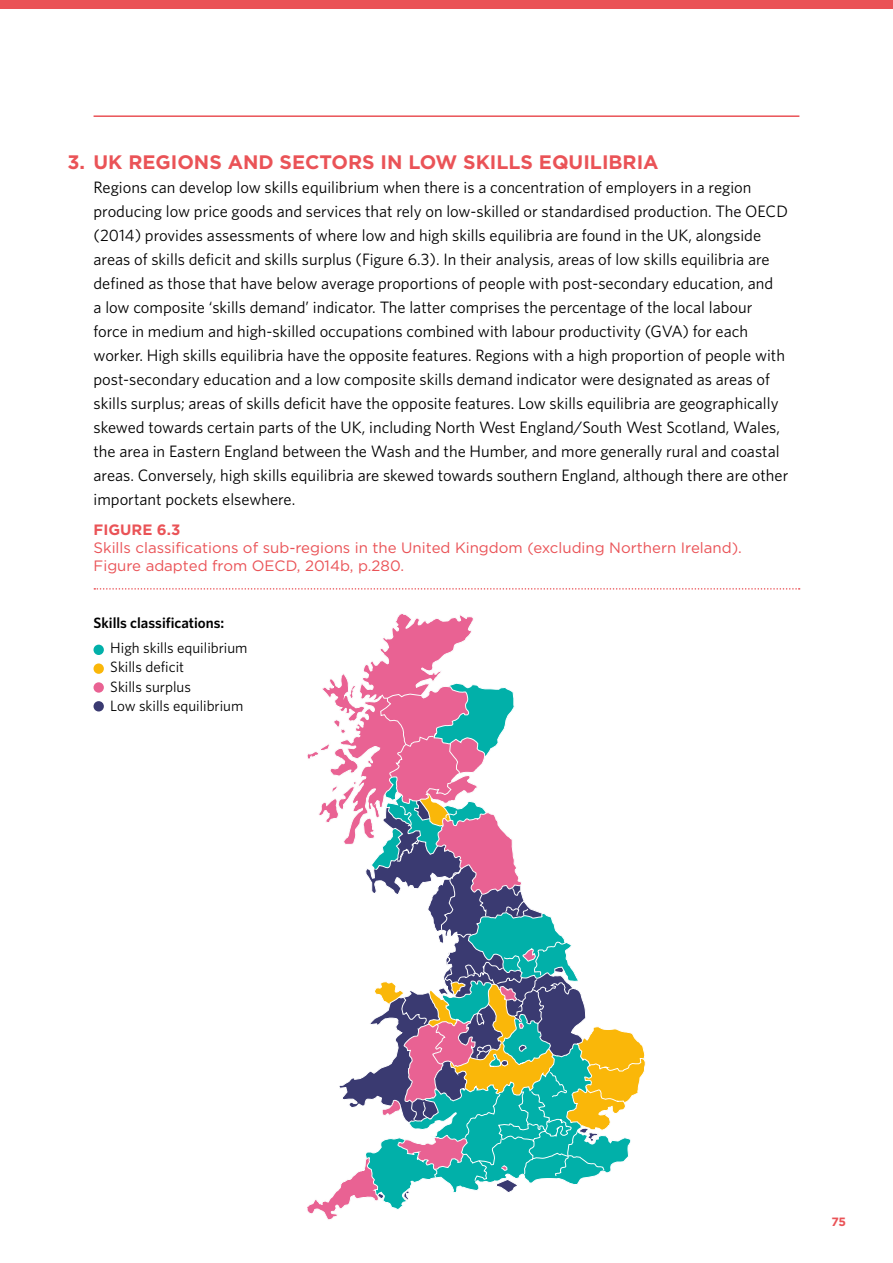
<style>
.page{position:relative;width:893px;height:1263px;background:#fff}
.page>*{position:absolute;margin:0;border:0;box-sizing:border-box;transform-origin:0 0}
.H2_-_Gotham{font:700 19.5px "Gotham";color:#ea5357}
.Body{font:16.5px/24px "Whitney HTF";color:#000}
.Figure_Title_-_no_no{font:15px/18px "Gotham";color:#ea5357}
.t1{font:15px/19.5px "Whitney HTF";color:#000}
.t2{font:600 15px "Whitney HTF";color:#000}
.Figure_Number{font:700 15px "Gotham";color:#ea5357}
.t3{font:700 12px "Gotham";color:#ea5357}
</style>
<div class="page">
<div style="left:0;top:0;width:893px;height:9px;background:#ea5357"></div>
<hr style="left:94px;top:115px;width:705px;height:2px;background:#ea5357">
<svg style="left:94px;top:588px;width:706px;height:2px"></svg>
<div style="left:94px;top:645px;width:10px;height:10px;background:#01b0a9;border-radius:50%"></div>
<div style="left:94px;top:663px;width:10px;height:11px;background:#fab709;border-radius:50%"></div>
<div style="left:94px;top:682px;width:10px;height:11px;background:#e96293;border-radius:50%"></div>
<div style="left:94px;top:701px;width:10px;height:10px;background:#3a3a71;border-radius:50%"></div>
<svg style="left:307px;top:614px;width:339px;height:606px"></svg>
<p class="H2_-_Gotham" style="left:67px;top:151px;width:593px">3. UK REGIONS AND SECTORS IN LOW SKILLS EQUILIBRIA</p>
<p class="Body" style="left:94px;top:175px;width:696px">Regions can develop low skills equilibrium when there is a concentration of employers in a region producing low price goods and services that rely on low-skilled or standardised production. The OECD (2014) provides assessments of where low and high skills equilibria are found in the UK, alongside areas of skills deficit and skills surplus (Figure 6.3). In their analysis, areas of low skills equilibria are defined as those that have below average proportions of people with post-secondary education, and<br>a low composite ‘skills demand’ indicator. The latter comprises the percentage of the local labour force in medium and high-skilled occupations combined with labour productivity (GVA) for each worker. High skills equilibria have the opposite features. Regions with a high proportion of people with post-secondary education and a low composite skills demand indicator were designated as areas of skills surplus; areas of skills deficit have the opposite features. Low skills equilibria are geographically skewed towards certain parts of the UK, including North West England/South West Scotland, Wales, the area in Eastern England between the Wash and the Humber, and more generally rural and coastal areas. Conversely, high skills equilibria are skewed towards southern England, although there are other important pockets elsewhere.</p>
<p class="Figure_Number" style="left:94px;top:521px;width:88px">FIGURE 6.3</p>
<p class="Figure_Title_-_no_no" style="left:94px;top:538px;width:650px">Skills classifications of sub-regions in the United Kingdom (excluding Northern Ireland).<br>Figure adapted from OECD, 2014b, p.280.</p>
<p class="t2" style="left:94px;top:614px;width:132px">Skills classifications:</p>
<p class="t1" style="left:110px;top:637px;width:139px">High skills equilibrium<br>Skills deficit<br>Skills surplus<br>Low skills equilibrium</p>
<p class="t3" style="left:831px;top:1214px;width:16px">75</p>
</div>
